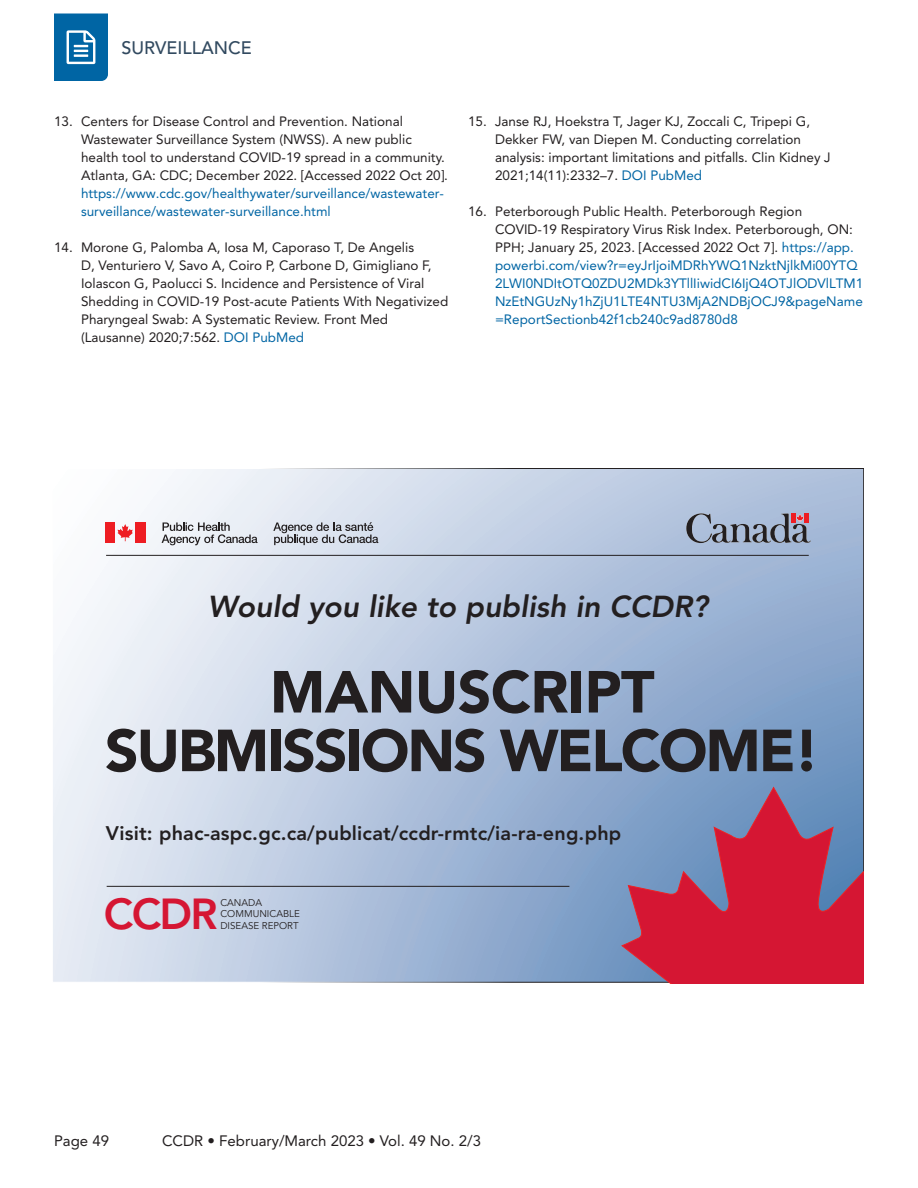
<style>
.page{position:relative;width:918px;height:1188px;background:#fff}
.page>*{position:absolute;margin:0;border:0;box-sizing:border-box;transform-origin:0 0}
.t1{font:900 58.65px/58.7px "Avenir LT Std";letter-spacing:-.035em;color:#231f20;text-align:center}
.t2{font:800 43.05px "Avenir LT Std";color:#d51633}
.t3{font:italic 800 30.15px "Avenir LT Std";color:#231f20}
.t4{font:800 19.5px "Avenir LT Std";letter-spacing:.01em;color:#231f20}
.t5{font:500 18px "Avenir LT Std";color:#324a60}
.t6{font:15px "Avenir LT Std";color:#231f20}
.t7{font:13.5px/18px "Avenir LT Std";color:#231f20}
.t8{font:13.5px/18px "Avenir LT Std";color:#0065a4}
.t9{font:9.75px/11.7px "Avenir LT Std";color:#231f20}
.s1{color:#0065a4}
.s2{color:#231f20}
</style>
<div class="page">
<svg style="left:54px;top:14px;width:54px;height:67px;background:#1d76ae"></svg>
<svg style="left:54px;top:471px;width:808px;height:510px;background:#bac9e0"></svg>
<svg style="left:622px;top:788px;width:242px;height:195px;background:#aa4c6e"></svg>
<svg style="left:686px;top:513px;width:125px;height:30px;background:#8b90a3"></svg>
<div style="left:105px;top:522px;width:10px;height:21px;background:#ee1d23"></div>
<svg style="left:118px;top:524px;width:15px;height:17px"></svg>
<div style="left:135px;top:522px;width:10px;height:21px;background:#ee1d23"></div>
<svg style="left:162px;top:522px;width:96px;height:23px"></svg>
<svg style="left:273px;top:522px;width:105px;height:23px;background:#abafb8"></svg>
<hr style="left:106px;top:555px;width:703px;height:1px;background:#231f20">
<hr style="left:107px;top:886px;width:462px;height:1px;background:#231f20">
<h3 class="t5" style="left:122px;top:37px;width:132px">SURVEILLANCE</h3>
<p class="t7" style="left:81px;top:112px;width:368px;text-indent:-27px">13. Centers for Disease Control and Prevention. National Wastewater Surveillance System (NWSS). A new public health tool to understand COVID-19 spread in a community.<br>Atlanta, GA: CDC; December 2022. [Accessed 2022 Oct 20]. <span class="s1">https://www.cdc.gov/healthywater/surveillance/wastewater&shy;surveillance/wastewater-surveillance.html</span></p>
<p class="t7" style="left:81px;top:238px;width:369px;text-indent:-27px">14. Morone G, Palomba A, Iosa M, Caporaso T, De Angelis<br>D, Venturiero V, Savo A, Coiro P, Carbone D, Gimigliano F, Iolascon G, Paolucci S. Incidence and Persistence of Viral Shedding in COVID-19 Post-acute Patients With Negativized Pharyngeal Swab: A Systematic Review. Front Med (Lausanne) 2020;7:562. <span class="s1">DOI PubMed</span></p>
<p class="t7" style="left:495px;top:112px;width:337px;text-indent:-27px">15. Janse RJ, Hoekstra T, Jager KJ, Zoccali C, Tripepi G, Dekker FW, van Diepen M. Conducting correlation analysis: important limitations and pitfalls. Clin Kidney J 2021;14(11):2332–7. <span class="s1">DOI PubMed</span></p>
<p class="t8" style="left:495px;top:202px;width:370px;text-indent:-27px"><span class="s2">16. Peterborough Public Health. Peterborough Region COVID-19 Respiratory Virus Risk Index. Peterborough, ON:<br>PPH; January 25, 2023. [Accessed 2022 Oct 7].</span> https://app. powerbi.com/view?r=eyJrIjoiMDRhYWQ1NzktNjlkMi00YTQ 2LWI0NDItOTQ0ZDU2MDk3YTllIiwidCI6IjQ4OTJlODVlLTM1<br>NzEtNGUzNy1hZjU1LTE4NTU3MjA2NDBjOCJ9&amp;pageName =ReportSectionb42f1cb240c9ad8780d8</p>
<p class="t3" style="left:208px;top:588px;width:502px">Would you like to publish in CCDR?</p>
<p class="t1" style="left:105px;top:663px;width:716px">MANUSCRIPT<br>SUBMISSIONS WELCOME!</p>
<p class="t4" style="left:106px;top:822px;width:517px">Visit: phac-aspc.gc.ca/publicat/ccdr-rmtc/ia-ra-eng.php</p>
<p class="t2" style="left:104px;top:889px;width:115px">CCDR</p>
<p class="t9" style="left:220px;top:897px;width:81px">CANADA<br>COMMUNICABLE<br>DISEASE REPORT</p>
<p class="t6" style="left:54px;top:1133px;width:57px">Page 49</p>
<p class="t6" style="left:162px;top:1133px;width:321px">CCDR • February/March 2023 • Vol. 49 No. 2/3</p>
</div>
